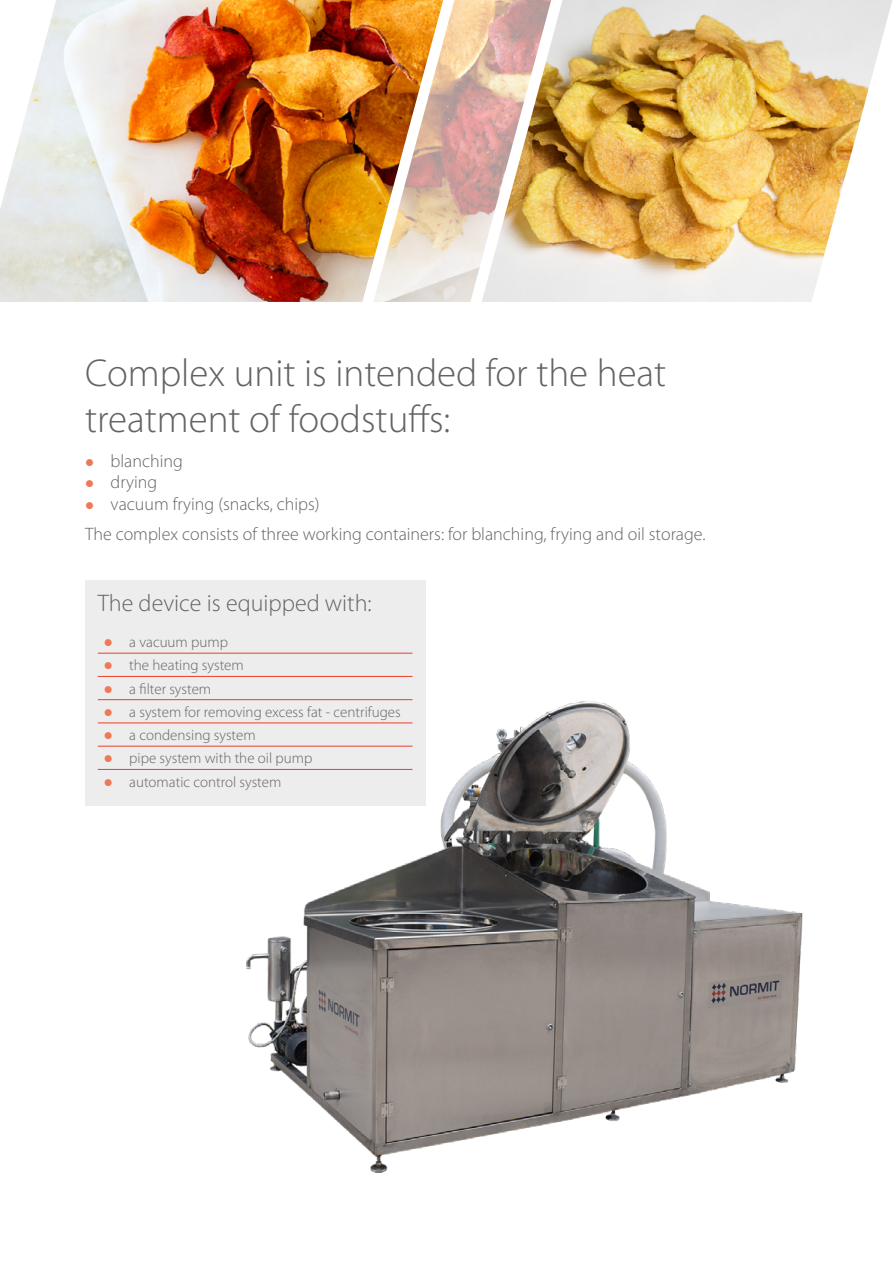
<style>
.page{position:relative;width:893px;height:1263px;background:#fff}
.page>*{position:absolute;margin:0;border:0;box-sizing:border-box;transform-origin:0 0}
.t1{font:300 39px/46.8px "Myriad Pro";color:#646363}
.t2{font:300 24px "Myriad Pro";color:#646363}
.t3{font:300 18px/21.6px "Myriad Pro";color:#646363}
.t4{font:300 15px/23.2px "Myriad Pro";color:#646363}
</style>
<div class="page">
<img style="left:0;top:0;width:373px;height:302px">
<img style="left:373px;top:0;width:109px;height:302px">
<img style="left:482px;top:0;width:410px;height:302px">
<img style="left:247px;top:685px;width:556px;height:488px">
<div style="left:85px;top:580px;width:340px;height:225px;background:#ededed"></div>
<hr style="left:98px;top:653px;width:314px;height:1px;background:#e84129">
<hr style="left:98px;top:676px;width:314px;height:1px;background:#e84129">
<hr style="left:98px;top:699px;width:314px;height:1px;background:#e84129">
<hr style="left:98px;top:722px;width:314px;height:1px;background:#e84129">
<hr style="left:98px;top:746px;width:314px;height:1px;background:#e84129">
<hr style="left:98px;top:769px;width:314px;height:1px;background:#e84129">
<h1 class="t1" style="left:85px;top:349px;width:583px">Complex unit is intended for the heat treatment of foodstuffs:</h1>
<p class="t3" style="left:111px;top:450px;width:211px">blanching<br>drying<br>vacuum frying (snacks, chips)</p>
<p class="t3" style="left:85px;top:523px;width:622px">The complex consists of three working containers: for blanching, frying and oil storage.</p>
<h2 class="t2" style="left:98px;top:589px;width:275px">The device is equipped with:</h2>
<p class="t4" style="left:129px;top:630px;width:273px">a vacuum pump<br>the heating system<br>a filter system<br>a system for removing excess fat - centrifuges a condensing system<br>pipe system with the oil pump<br>automatic control system</p>
</div>
